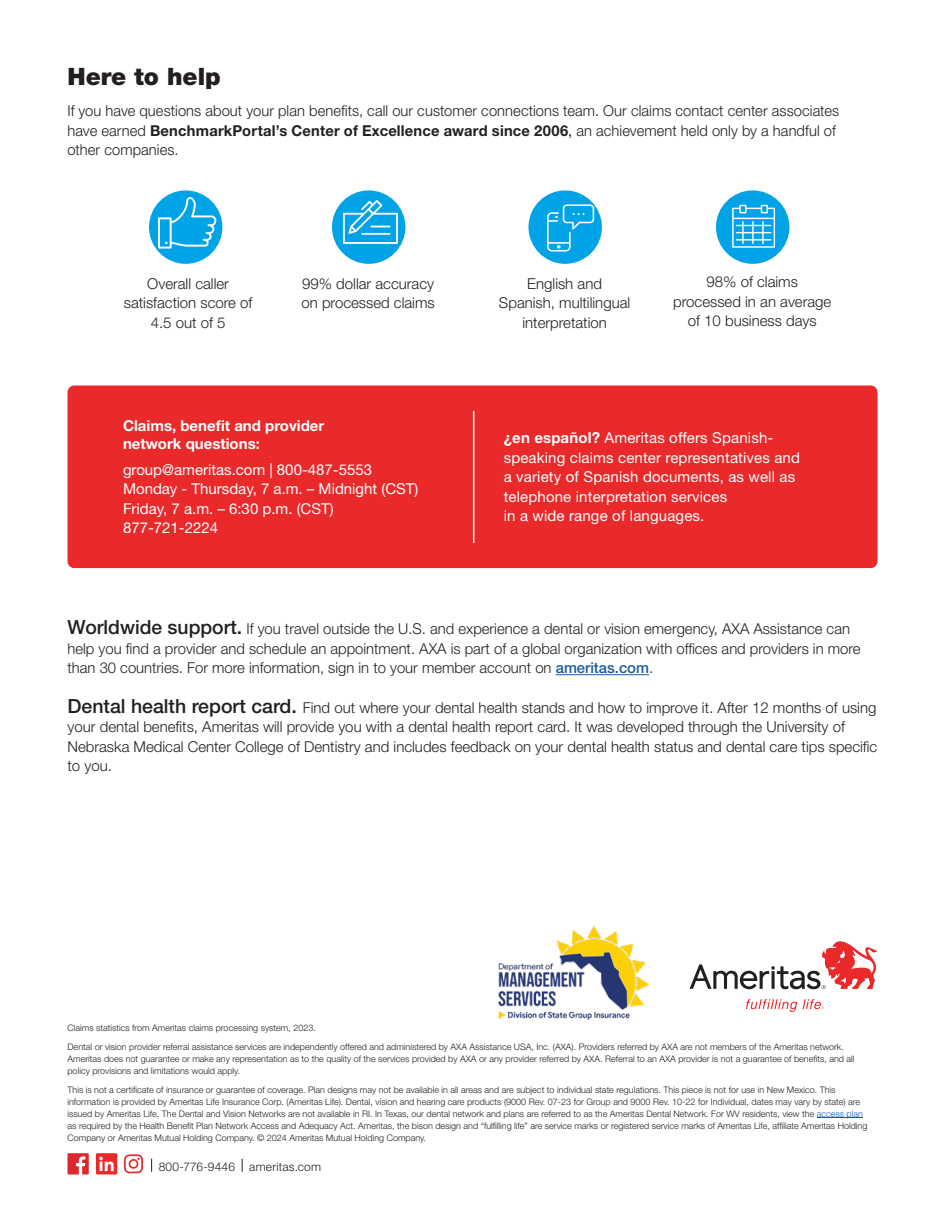
<style>
.page{position:relative;width:945px;height:1215px;background:#fff}
.page>*{position:absolute;margin:0;border:0;box-sizing:border-box;transform-origin:0 0}
.Body_copy_10{font:900 24px "Helvetica Neue LT Std";color:#231f20}
.Body_copy_10-2{font:300 15px/19.5px "Helvetica Neue LT Std";color:#231f20}
.Body_copy_9{font:300 15px/19.5px "Helvetica Neue LT Std";color:#231f20;text-align:center}
.subhead{font:15px/19.5px "Helvetica Neue LT Std";letter-spacing:.01em;color:#fff}
.Body_copy_10-3{font:15px "Helvetica Neue LT Std";color:#fff}
.Body_copy_10-4{font:700 15px/18px "Helvetica Neue LT Std";color:#fff}
.t1{font:300 12px "Helvetica Neue LT Std";letter-spacing:.015em;color:#231f20}
.blk_disclosure{font:300 9px/12px "Helvetica Neue LT Std";color:#231f20}
.s1{font-weight:700}
.s2{font-weight:400}
.s3{font-weight:500;font-size:19.5px}
.s4{font-weight:500;color:#175d9e}
.s5{color:#175d9e}
</style>
<div class="page">
<div style="left:68px;top:386px;width:810px;height:182px;background:#e9292a;border-radius:7px"></div>
<svg style="left:151px;top:1159px;width:1px;height:13px"></svg>
<svg style="left:242px;top:1159px;width:1px;height:13px"></svg>
<svg style="left:124px;top:1154px;width:19px;height:19px"></svg>
<svg style="left:96px;top:1153px;width:21px;height:21px"></svg>
<svg style="left:68px;top:1153px;width:21px;height:21px"></svg>
<hr style="left:817px;top:1117px;width:46px;height:1px;background:#175d9e">
<hr style="left:556px;top:674px;width:93px;height:1px;background:#175d9e">
<svg style="left:746px;top:999px;width:78px;height:13px"></svg>
<svg style="left:690px;top:941px;width:187px;height:48px"></svg>
<hr style="left:473px;top:411px;width:1px;height:132px;background:#fff">
<div style="left:716px;top:190px;width:73px;height:74px;background:#00a4e6;border-radius:50%"></div>
<div style="left:528px;top:190px;width:74px;height:74px;background:#00a4e6;border-radius:50%"></div>
<div style="left:332px;top:190px;width:73px;height:74px;background:#00a4e6;border-radius:50%"></div>
<div style="left:149px;top:190px;width:73px;height:74px;background:#00a4e6;border-radius:50%"></div>
<svg style="left:343px;top:200px;width:55px;height:44px"></svg>
<svg style="left:547px;top:204px;width:47px;height:48px"></svg>
<svg style="left:732px;top:205px;width:43px;height:43px"></svg>
<svg style="left:158px;top:197px;width:58px;height:52px"></svg>
<img style="left:498px;top:927px;width:151px;height:92px">
<p class="Body_copy_10" style="left:68px;top:62px;width:155px">Here to help</p>
<p class="Body_copy_10-2" style="left:68px;top:101px;width:773px">If you have questions about your plan benefits, call our customer connections team. Our claims contact center associates have earned <span class="s1">BenchmarkPortal’s Center of Excellence award since 2006</span><span class="s2">,</span> an achievement held only by a handful of other companies.</p>
<p class="Body_copy_9" style="left:124px;top:273px;width:130px">Overall caller satisfaction score of<br>4.5 out of 5</p>
<p class="Body_copy_9" style="left:302px;top:273px;width:135px;text-align:left">99% dollar accuracy on processed claims</p>
<p class="Body_copy_9" style="left:499px;top:273px;width:133px">English and<br>Spanish, multilingual interpretation</p>
<p class="Body_copy_9" style="left:673px;top:272px;width:160px">98% of claims processed in an average of 10 business days</p>
<p class="Body_copy_10-4" style="left:123px;top:416px;width:203px">Claims, benefit and provider network questions:</p>
<p class="Body_copy_10-3" style="left:123px;top:460px;width:251px">group@ameritas.com | 800-487-5553</p>
<p class="Body_copy_10-3" style="left:123px;top:480px;width:297px">Monday - Thursday, 7 a.m. – Midnight (CST)</p>
<p class="Body_copy_10-3" style="left:123px;top:499px;width:212px">Friday, 7 a.m. – 6:30 p.m. (CST)</p>
<p class="Body_copy_10-3" style="left:123px;top:519px;width:97px">877-721-2224</p>
<p class="subhead" style="left:504px;top:428px;width:298px"><span class="s1">¿en español?</span> Ameritas offers Spanish&shy;speaking claims center representatives and a variety of Spanish documents, as well as telephone interpretation services<br>in a wide range of languages.</p>
<p class="Body_copy_10-2" style="left:68px;top:619px;width:795px"><span class="s3">Worldwide support.</span> If you travel outside the U.S. and experience a dental or vision emergency, AXA Assistance can help you find a provider and schedule an appointment. AXA is part of a global organization with offices and providers in more than 30 countries. For more information, sign in to your member account on <span class="s4">ameritas.com</span>.</p>
<p class="Body_copy_10-2" style="left:68px;top:698px;width:811px"><span class="s3">Dental health report card.</span> Find out where your dental health stands and how to improve it. After 12 months of using your dental benefits, Ameritas will provide you with a dental health report card. It was developed through the University of Nebraska Medical Center College of Dentistry and includes feedback on your dental health status and dental care tips specific to you.</p>
<p class="blk_disclosure" style="left:68px;top:1022px;width:250px">Claims statistics from Ameritas claims processing system, 2023.</p>
<p class="blk_disclosure" style="left:68px;top:1040px;width:789px">Dental or vision provider referral assistance services are independently offered and administered by AXA Assistance USA, Inc. (AXA). Providers referred by AXA are not members of the Ameritas network.<br>Ameritas does not guarantee or make any representation as to the quality of the services provided by AXA or any provider referred by AXA. Referral to an AXA provider is not a guarantee of benefits, and all policy provisions and limitations would apply.</p>
<p class="blk_disclosure" style="left:68px;top:1083px;width:801px">This is not a certificate of insurance or guarantee of coverage. Plan designs may not be available in all areas and are subject to individual state regulations. This piece is not for use in New Mexico. This information is provided by Ameritas Life Insurance Corp. (Ameritas Life). Dental, vision and hearing care products (9000 Rev. 07-23 for Group and 9000 Rev. 10-22 for Individual, dates may vary by state) are issued by Ameritas Life. The Dental and Vision Networks are not available in RI. In Texas, our dental network and plans are referred to as the Ameritas Dental Network. For WV residents, view the <span class="s5">access plan </span>as required by the Health Benefit Plan Network Access and Adequacy Act. Ameritas, the bison design and “fulfilling life” are service marks or registered service marks of Ameritas Life, affiliate Ameritas Holding Company or Ameritas Mutual Holding Company. © 2024 Ameritas Mutual Holding Company.</p>
<p class="t1" style="left:159px;top:1159px;width:164px">800-776-9446 ameritas.com</p>
</div>
